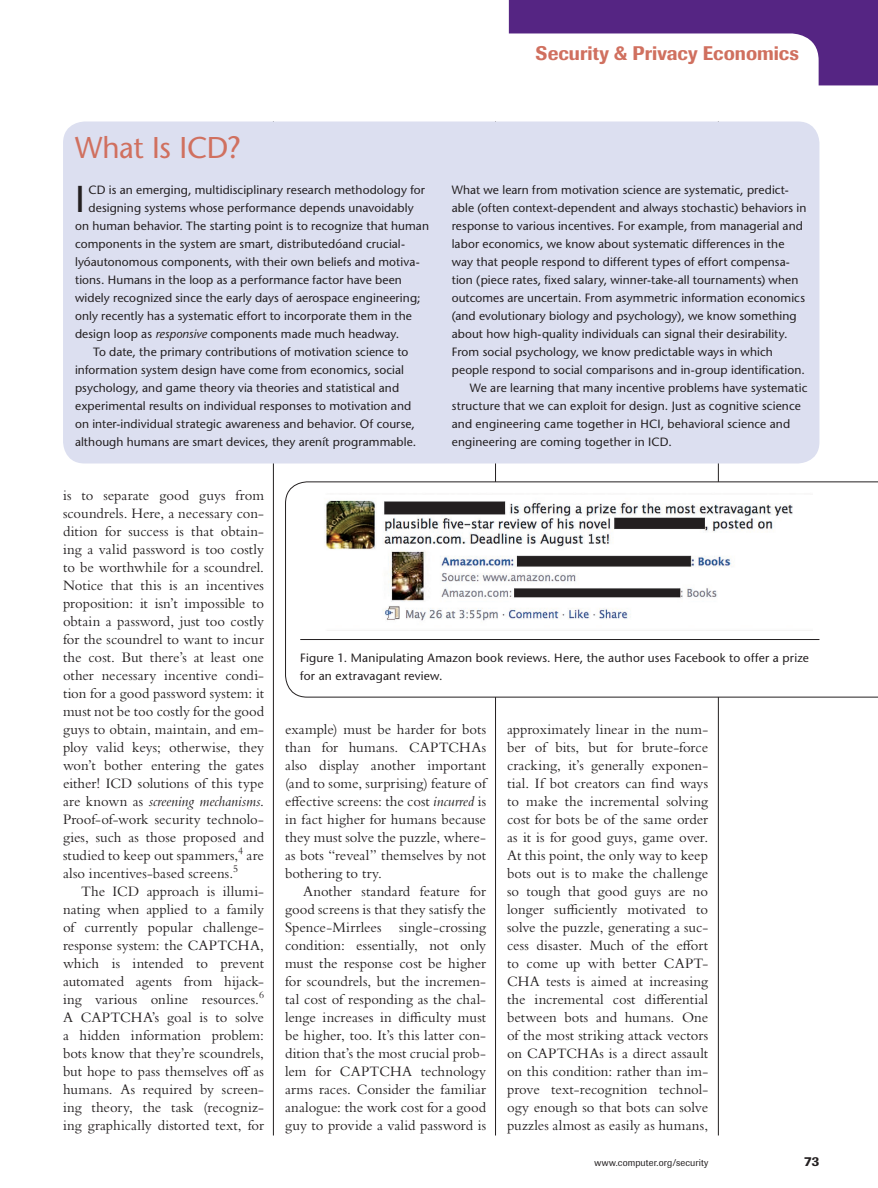
<style>
.page{position:relative;width:878px;height:1188px;background:#fff}
.page>*{position:absolute;margin:0;border:0;box-sizing:border-box;transform-origin:0 0}
.t1{font:500 37.35px "Stone Sans Std";color:#231f20}
.t2{font:500 30px "Stone Sans Std";letter-spacing:-.01em;color:#d0705f}
.t3{font:500 19.5px "Imago";letter-spacing:.005em;color:#d0705f}
.t4{font:15px/18px "Bembo Std";color:#231f20;text-align:justify}
.t5{font:500 13.5px "Imago";color:#231f20}
.t6{font:500 12px/18px "Stone Sans Std";letter-spacing:.01em;color:#231f20}
.t7{font:9.75px "Imago";letter-spacing:.015em;color:#231f20}
.s1{font-style:italic}
</style>
<div class="page">
<svg style="left:509px;top:0;width:369px;height:85px"></svg>
<hr style="left:718px;top:122px;width:1px;height:1014px;background:#231f20">
<hr style="left:495px;top:122px;width:1px;height:1014px;background:#231f20">
<hr style="left:273px;top:122px;width:1px;height:1014px;background:#231f20">
<div style="left:63px;top:122px;width:756px;height:342px;background:#dcdff0;border-radius:22px"></div>
<svg style="left:285px;top:482px;width:593px;height:216px"></svg>
<div style="left:300px;top:640px;width:519px;height:43px;background:#fff"></div>
<hr style="left:300px;top:639px;width:519px;height:1px;background:#231f20">
<h3 class="t3" style="left:535px;top:42px;width:265px">Security &amp; Privacy Economics</h3>
<h2 class="t2" style="left:75px;top:129px;width:167px">What Is ICD?</h2>
<h1 class="t1" style="left:75px;top:176px;width:11px">I</h1>
<p class="t6" style="left:88px;top:180px;width:338px">CD is an emerging, multidisciplinary research methodology for</p>
<p class="t6" style="left:88px;top:198px;width:327px">designing systems whose performance depends unavoidably</p>
<p class="t6" style="left:75px;top:216px;width:355px">on human behavior. The starting point is to recognize that human</p>
<p class="t6" style="left:75px;top:234px;width:331px">components in the system are smart, distributedóand crucial-</p>
<p class="t6" style="left:75px;top:252px;width:346px">lyóautonomous components, with their own beliefs and motiva-</p>
<p class="t6" style="left:75px;top:270px;width:328px">tions. Humans in the loop as a performance factor have been</p>
<p class="t6" style="left:75px;top:288px;width:347px">widely recognized since the early days of aerospace engineering;</p>
<p class="t6" style="left:75px;top:306px;width:338px">only recently has a systematic effort to incorporate them in the</p>
<p class="t6" style="left:75px;top:324px;width:325px">design loop as <span class="s1">responsive</span> components made much headway.</p>
<p class="t6" style="left:93px;top:342px;width:317px">To date, the primary contributions of motivation science to</p>
<p class="t6" style="left:75px;top:360px;width:330px">information system design have come from economics, social</p>
<p class="t6" style="left:75px;top:378px;width:325px">psychology, and game theory via theories and statistical and</p>
<p class="t6" style="left:75px;top:396px;width:338px">experimental results on individual responses to motivation and</p>
<p class="t6" style="left:75px;top:414px;width:341px">on inter-individual strategic awareness and behavior. Of course,</p>
<p class="t6" style="left:75px;top:432px;width:343px">although humans are smart devices, they arenít programmable.</p>
<p class="t6" style="left:451px;top:180px;width:338px">What we learn from motivation science are systematic, predict-</p>
<p class="t6" style="left:451px;top:198px;width:356px">able (often context-dependent and always stochastic) behaviors in</p>
<p class="t6" style="left:451px;top:216px;width:353px">response to various incentives. For example, from managerial and</p>
<p class="t6" style="left:451px;top:234px;width:334px">labor economics, we know about systematic differences in the</p>
<p class="t6" style="left:451px;top:252px;width:340px">way that people respond to different types of effort compensa-</p>
<p class="t6" style="left:451px;top:270px;width:348px">tion (piece rates, fixed salary, winner-take-all tournaments) when</p>
<p class="t6" style="left:451px;top:288px;width:355px">outcomes are uncertain. From asymmetric information economics</p>
<p class="t6" style="left:451px;top:306px;width:346px">(and evolutionary biology and psychology), we know something</p>
<p class="t6" style="left:451px;top:324px;width:337px">about how high-quality individuals can signal their desirability.</p>
<p class="t6" style="left:451px;top:342px;width:323px">From social psychology, we know predictable ways in which</p>
<p class="t6" style="left:451px;top:360px;width:354px">people respond to social comparisons and in-group identification.</p>
<p class="t6" style="left:469px;top:378px;width:339px">We are learning that many incentive problems have systematic</p>
<p class="t6" style="left:451px;top:396px;width:351px">structure that we can exploit for design. Just as cognitive science</p>
<p class="t6" style="left:451px;top:414px;width:340px">and engineering came together in HCI, behavioral science and</p>
<p class="t6" style="left:451px;top:432px;width:222px">engineering are coming together in ICD.</p>
<p class="t4" style="left:63px;top:486px;width:202px">is to separate good guys from scoundrels. Here, a necessary con&shy;dition for success is that obtain&shy;ing a valid password is too costly to be worthwhile for a scoundrel.<br>Notice that this is an incentives proposition: it isn’t impossible to obtain a password, just too costly for the scoundrel to want to incur the cost. But there’s at least one other necessary incentive condi&shy;tion for a good password system: it must not be too costly for the good guys to obtain, maintain, and em&shy;ploy valid keys; otherwise, they won’t bother entering the gates either! ICD solutions of this type are known as <span class="s1">screening mechanisms</span>.<br>Proof-of-work security technolo&shy;gies, such as those proposed and studied to keep out spammers,<sup>4</sup> are also incentives-based screens.<sup>5</sup></p>
<p class="t4" style="left:63px;top:882px;width:202px;text-indent:18px">The ICD approach is illumi&shy;nating when applied to a family of currently popular challenge&shy;response system: the CAPTCHA, which is intended to prevent automated agents from hijack&shy;ing various online resources.<sup>6<br></sup>A CAPTCHA’s goal is to solve a hidden information problem: bots know that they’re scoundrels, but hope to pass themselves off as humans. As required by screen&shy;ing theory, the task (recogniz&shy;ing graphically distorted text, for</p>
<p class="t6" style="left:300px;top:648px;width:510px">Figure 1. Manipulating Amazon book reviews. Here, the author uses Facebook to offer a prize for an extravagant review.</p>
<p class="t4" style="left:285px;top:720px;width:202px">example) must be harder for bots than for humans. CAPTCHAs also display another important (and to some, surprising) feature of effective screens: the cost <span class="s1">incurred</span> is in fact higher for humans because they must solve the puzzle, where&shy;as bots “reveal” themselves by not bothering to try.</p>
<p class="t4" style="left:285px;top:882px;width:202px;text-indent:18px">Another standard feature for good screens is that they satisfy the Spence-Mirrlees single-crossing condition: essentially, not only must the response cost be higher for scoundrels, but the incremen&shy;tal cost of responding as the chal&shy;lenge increases in difficulty must be higher, too. It’s this latter con&shy;dition that’s the most crucial prob&shy;lem for CAPTCHA technology arms races. Consider the familiar analogue: the work cost for a good guy to provide a valid password is</p>
<p class="t4" style="left:507px;top:720px;width:202px">approximately linear in the num&shy;ber of bits, but for brute-force cracking, it’s generally exponen&shy;tial. If bot creators can find ways to make the incremental solving cost for bots be of the same order as it is for good guys, game over.<br>At this point, the only way to keep bots out is to make the challenge so tough that good guys are no longer sufficiently motivated to solve the puzzle, generating a suc&shy;cess disaster. Much of the effort to come up with better CAPT-CHA tests is aimed at increasing the incremental cost differential between bots and humans. One of the most striking attack vectors on CAPTCHAs is a direct assault on this condition: rather than im&shy;prove text-recognition technol&shy;ogy enough so that bots can solve puzzles almost as easily as humans,</p>
<p class="t7" style="left:594px;top:1156px;width:115px">www.computer.org/security</p>
<p class="t5" style="left:804px;top:1153px;width:17px">73</p>
</div>
